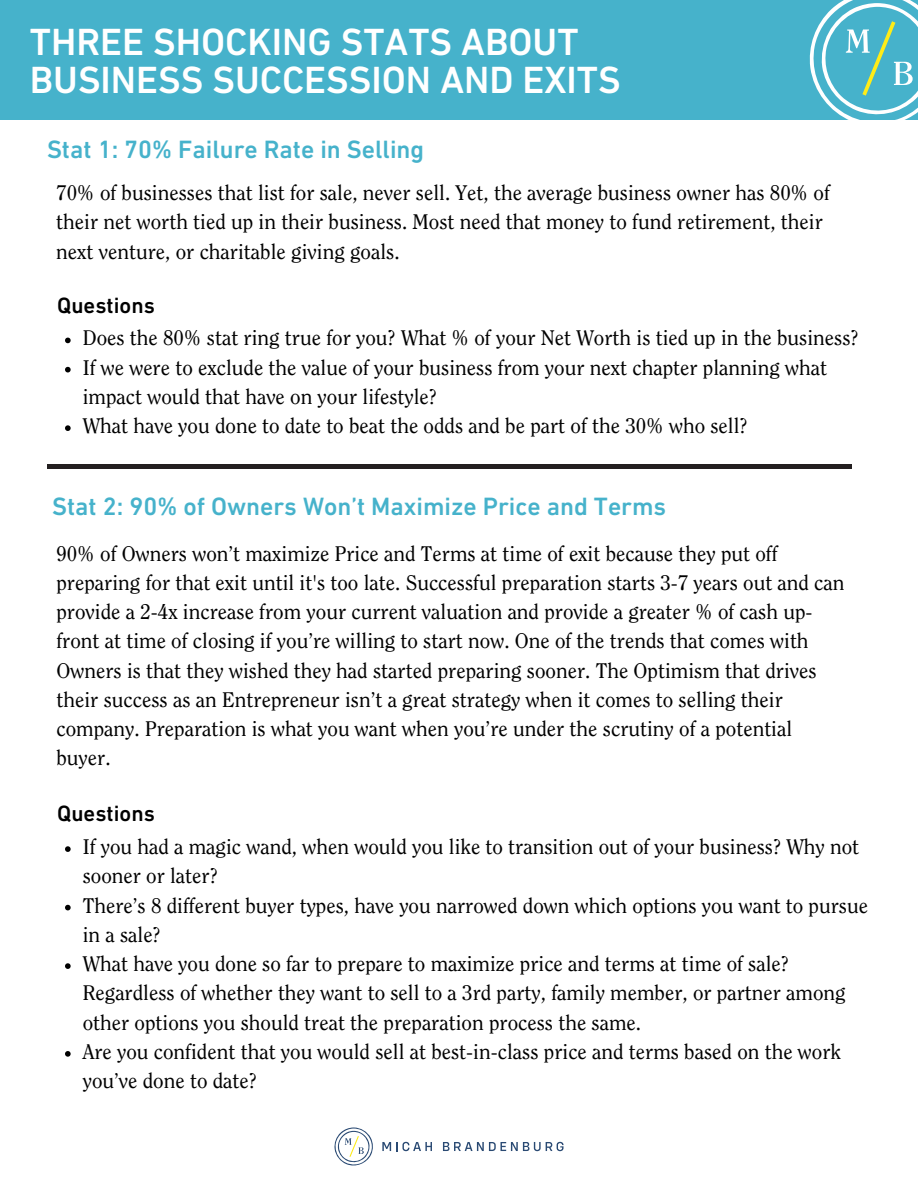
<style>
.page{position:relative;width:918px;height:1188px;background:#fff}
.page>*{position:absolute;margin:0;border:0;box-sizing:border-box;transform-origin:0 0}
.t1{font:500 38.55px/38.2px "DIN Next LT Pro";color:#fff}
.t2{font:500 25.5px "DIN Next LT Pro";color:#46b2cb}
.t3{font:500 22.5px "DIN Next LT Pro";color:#000}
.t4{font:21px/29.2px "Clearface Std";color:#000}
</style>
<div class="page">
<hr style="left:47px;top:465px;width:804px;height:4px;background:#231f20">
<div style="left:0;top:0;width:918px;height:120px;background:#46b2cb"></div>
<svg style="left:334px;top:1128px;width:39px;height:38px"></svg>
<svg style="left:382px;top:1142px;width:50px;height:9px"></svg>
<svg style="left:443px;top:1142px;width:121px;height:9px"></svg>
<svg style="left:809px;top:0;width:109px;height:120px"></svg>
<svg style="left:65px;top:338px;width:6px;height:5px"></svg>
<svg style="left:65px;top:367px;width:6px;height:5px"></svg>
<svg style="left:65px;top:425px;width:6px;height:6px"></svg>
<svg style="left:65px;top:846px;width:6px;height:6px"></svg>
<svg style="left:65px;top:905px;width:6px;height:5px"></svg>
<svg style="left:65px;top:963px;width:6px;height:6px"></svg>
<svg style="left:65px;top:1051px;width:6px;height:6px"></svg>
<p class="t1" style="left:30px;top:26px;width:592px">THREE SHOCKING STATS ABOUT<br>BUSINESS SUCCESSION AND EXITS</p>
<p class="t2" style="left:47px;top:138px;width:379px">Stat 1: 70% Failure Rate in Selling</p>
<h1 class="t4" style="left:56px;top:180px;width:775px">70% of businesses that list for sale, never sell. Yet, the average business owner has 80% of their net worth tied up in their business. Most need that money to fund retirement, their next venture, or charitable giving goals.</h1>
<p class="t3" style="left:57px;top:296px;width:99px">Questions</p>
<h2 class="t4" style="left:83px;top:326px;width:777px">Does the 80% stat ring true for you? What % of your Net Worth is tied up in the business?</h2>
<p class="t4" style="left:83px;top:355px;width:746px">If we were to exclude the value of your business from your next chapter planning what impact would that have on your lifestyle?</p>
<h3 class="t4" style="left:83px;top:413px;width:667px">What have you done to date to beat the odds and be part of the 30% who sell?</h3>
<p class="t2" style="left:52px;top:495px;width:616px">Stat 2: 90% of Owners Won’t Maximize Price and Terms</p>
<p class="t4" style="left:56px;top:541px;width:790px">90% of Owners won’t maximize Price and Terms at time of exit because they put off preparing for that exit until it's too late. Successful preparation starts 3-7 years out and can provide a 2-4x increase from your current valuation and provide a greater % of cash up&shy;front at time of closing if you’re willing to start now. One of the trends that comes with Owners is that they wished they had started preparing sooner. The Optimism that drives their success as an Entrepreneur isn’t a great strategy when it comes to selling their company. Preparation is what you want when you’re under the scrutiny of a potential buyer.</p>
<p class="t3" style="left:57px;top:805px;width:99px">Questions</p>
<h2 class="t4" style="left:83px;top:834px;width:778px">If you had a magic wand, when would you like to transition out of your business? Why not sooner or later?</h2>
<p class="t4" style="left:83px;top:893px;width:787px">There’s 8 different buyer types, have you narrowed down which options you want to pursue in a sale?</p>
<h3 class="t4" style="left:83px;top:951px;width:765px">What have you done so far to prepare to maximize price and terms at time of sale?<br>Regardless of whether they want to sell to a 3rd party, family member, or partner among other options you should treat the preparation process the same.</h3>
<p class="t4" style="left:83px;top:1039px;width:760px">Are you confident that you would sell at best-in-class price and terms based on the work you’ve done to date?</p>
</div>
